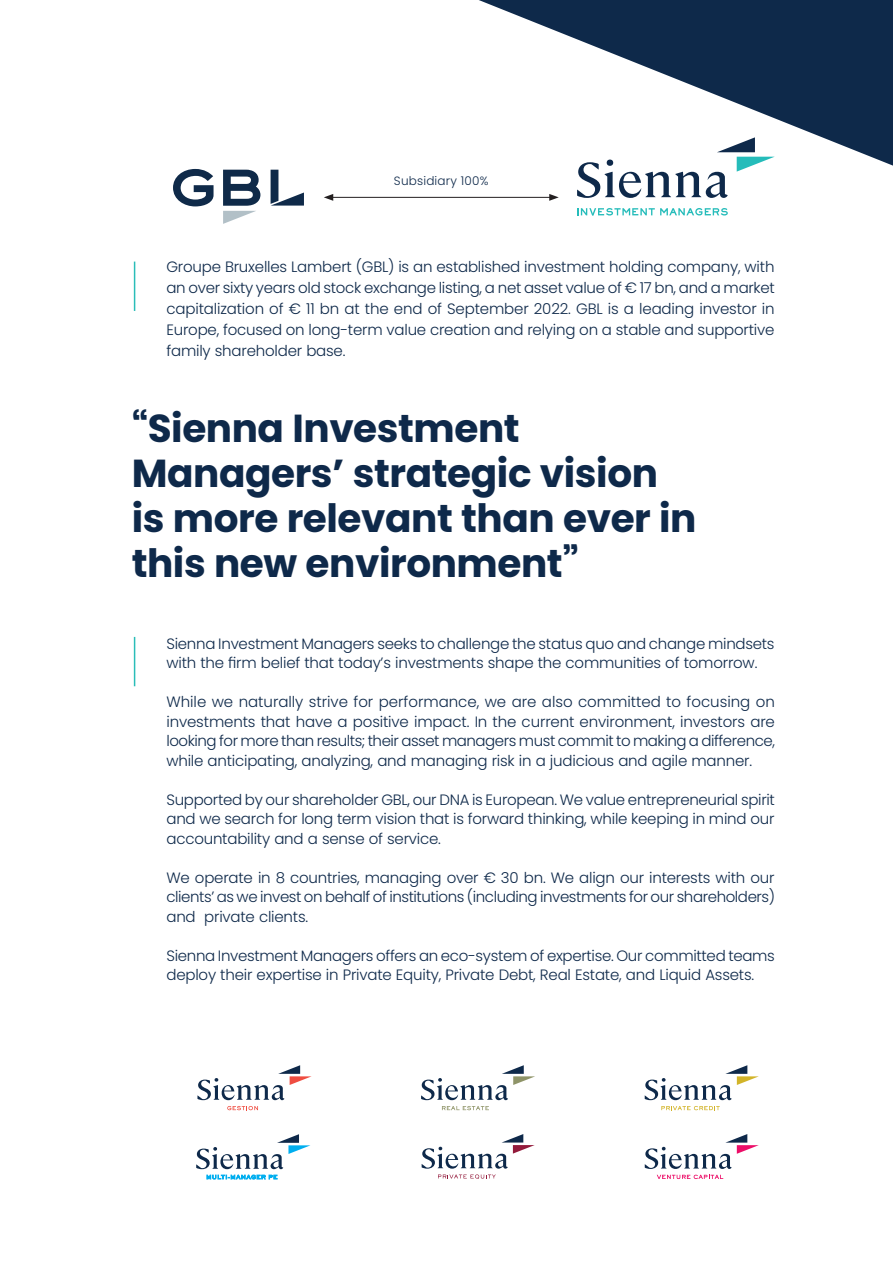
<style>
.page{position:relative;width:893px;height:1263px;background:#fff}
.page>*{position:absolute;margin:0;border:0;box-sizing:border-box;transform-origin:0 0}
.HEADLINE{font:700 39px/45px "Poppins";letter-spacing:-.01em;color:#0e294a}
.HEADLINE-2{font:300 15px/19.5px "Poppins";letter-spacing:-.015em;color:#0e294a;text-align:justify}
.MAIN{font:300 12px "Poppins";letter-spacing:.015em;color:#0e294a}
</style>
<div class="page">
<svg style="left:479px;top:0;width:414px;height:166px;fill:#0e294a"></svg>
<svg style="left:173px;top:169px;width:131px;height:55px"></svg>
<svg style="left:421px;top:1065px;width:114px;height:35px"></svg>
<svg style="left:442px;top:1106px;width:47px;height:4px"></svg>
<svg style="left:645px;top:1065px;width:114px;height:35px"></svg>
<svg style="left:661px;top:1106px;width:59px;height:4px"></svg>
<svg style="left:422px;top:1134px;width:113px;height:45px"></svg>
<svg style="left:645px;top:1134px;width:114px;height:45px"></svg>
<svg style="left:197px;top:1065px;width:115px;height:35px"></svg>
<svg style="left:227px;top:1106px;width:31px;height:4px"></svg>
<svg style="left:577px;top:137px;width:198px;height:61px"></svg>
<svg style="left:577px;top:208px;width:151px;height:8px"></svg>
<hr style="left:331px;top:197px;width:221px;height:1px;background:#231f20">
<svg style="left:324px;top:194px;width:9px;height:7px"></svg>
<svg style="left:549px;top:194px;width:10px;height:7px"></svg>
<hr style="left:134px;top:637px;width:1px;height:49px;background:#2abdb8">
<hr style="left:134px;top:262px;width:1px;height:49px;background:#2abdb8">
<svg style="left:196px;top:1134px;width:114px;height:35px"></svg>
<svg style="left:207px;top:1175px;width:70px;height:4px"></svg>
<p class="MAIN" style="left:394px;top:174px;width:96px">Subsidiary 100%</p>
<p class="HEADLINE-2" style="left:166px;top:256px;width:610px;line-height:21px">Groupe Bruxelles Lambert (GBL) is an established investment holding company, with an over sixty years old stock exchange listing, a net asset value of € 17 bn, and a market capitalization of € 11 bn at the end of September 2022. GBL is a leading investor in Europe, focused on long-term value creation and relying on a stable and supportive family shareholder base.</p>
<p class="HEADLINE" style="left:132px;top:406px;width:566px">“Sienna Investment<br>Managers’ strategic vision is more relevant than ever in this new environment”</p>
<p class="HEADLINE-2" style="left:166px;top:634px;width:610px">Sienna Investment Managers seeks to challenge the status quo and change mindsets with the firm belief that today’s investments shape the communities of tomorrow.</p>
<p class="HEADLINE-2" style="left:166px;top:692px;width:610px">While we naturally strive for performance, we are also committed to focusing on investments that have a positive impact. In the current environment, investors are looking for more than results; their asset managers must commit to making a difference, while anticipating, analyzing, and managing risk in a judicious and agile manner.</p>
<p class="HEADLINE-2" style="left:166px;top:790px;width:610px">Supported by our shareholder GBL, our DNA is European. We value entrepreneurial spirit and we search for long term vision that is forward thinking, while keeping in mind our accountability and a sense of service.</p>
<p class="HEADLINE-2" style="left:166px;top:868px;width:610px">We operate in 8 countries, managing over € 30 bn. We align our interests with our clients’ as we invest on behalf of institutions (including investments for our shareholders) and private clients.</p>
<p class="HEADLINE-2" style="left:166px;top:946px;width:610px">Sienna Investment Managers offers an eco-system of expertise. Our committed teams deploy their expertise in Private Equity, Private Debt, Real Estate, and Liquid Assets.</p>
</div>
